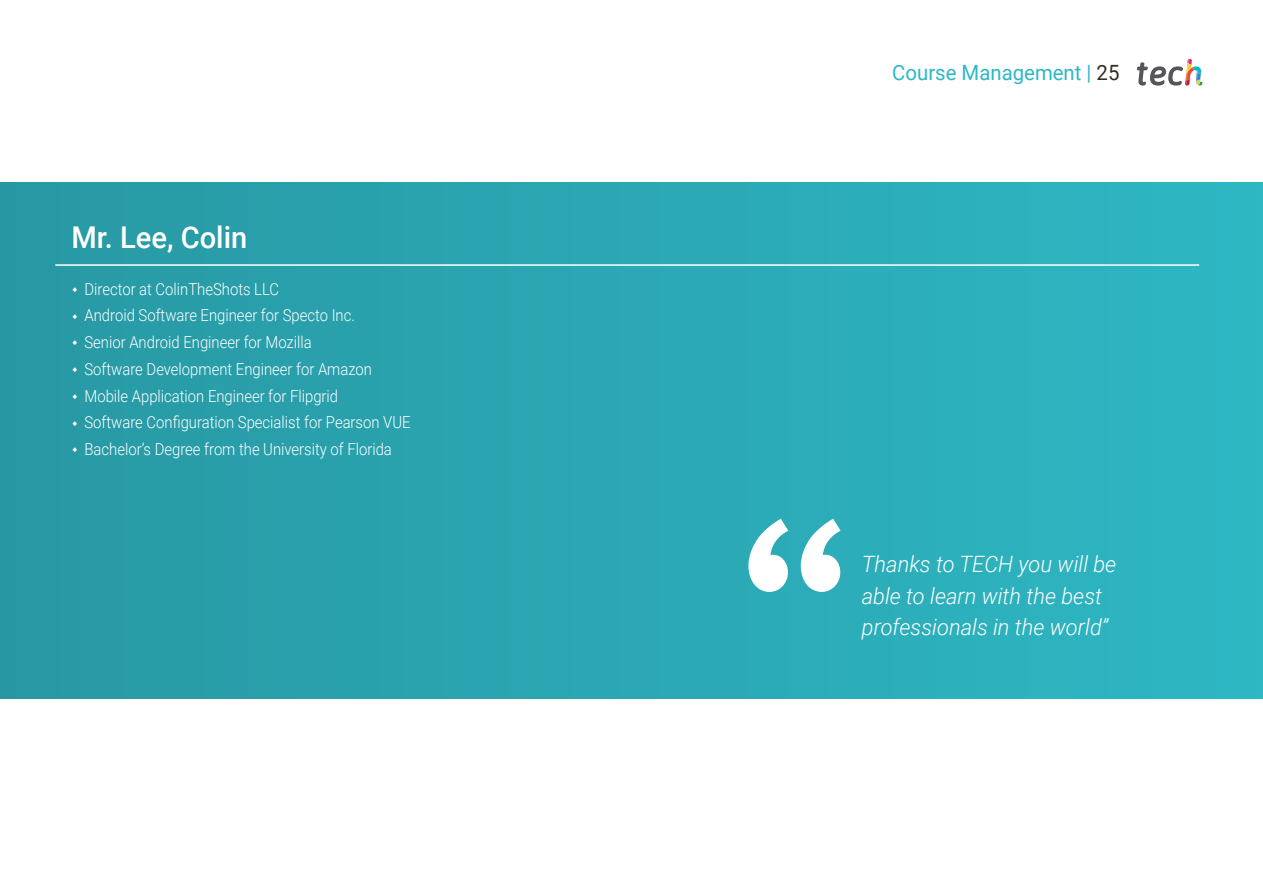
<style>
.page{position:relative;width:1263px;height:893px;background:#fff}
.page>*{position:absolute;margin:0;border:0;box-sizing:border-box;transform-origin:0 0}
.t1{font:500 30px "Roboto";color:#fff}
.t2{font:italic 300 22.5px/31.5px "Roboto";color:#fff}
.t3{font:21px "Roboto";color:#2db8c5}
.t4{font:300 16.5px/26.7px "Roboto";color:#fff;scale:.9 1}
.s1{color:#312e20}
</style>
<div class="page">
<svg style="left:1137px;top:59px;width:65px;height:27px"></svg>
<div style="left:0;top:182px;width:1263px;height:516px;background:linear-gradient(to right,#2798a3,#2eb7c4)"></div>
<svg style="left:748px;top:519px;width:92px;height:73px"></svg>
<hr style="left:55px;top:264px;width:1144px;height:2px;background:#fff">
<svg style="left:73px;top:287px;width:4px;height:5px"></svg>
<svg style="left:73px;top:314px;width:4px;height:5px"></svg>
<svg style="left:73px;top:340px;width:4px;height:5px"></svg>
<svg style="left:73px;top:367px;width:4px;height:5px"></svg>
<svg style="left:73px;top:394px;width:4px;height:5px"></svg>
<svg style="left:73px;top:421px;width:4px;height:5px"></svg>
<svg style="left:73px;top:447px;width:4px;height:5px"></svg>
<h1 class="t1" style="left:71px;top:216px;width:177px">Mr. Lee, Colin</h1>
<p class="t4" style="left:85px;top:275px;width:364px">Director at ColinTheShots LLC<br>Android Software Engineer for Specto Inc.<br>Senior Android Engineer for Mozilla<br>Software Development Engineer for Amazon Mobile Application Engineer for Flipgrid<br>Software Configuration Specialist for Pearson VUE Bachelor’s Degree from the University of Florida</p>
<p class="t3" style="left:892px;top:57px;width:229px">Course Management | <span class="s1">25</span></p>
<h2 class="t2" style="left:862px;top:548px;width:256px">Thanks to TECH you will be able to learn with the best professionals in the world”</h2>
</div>
